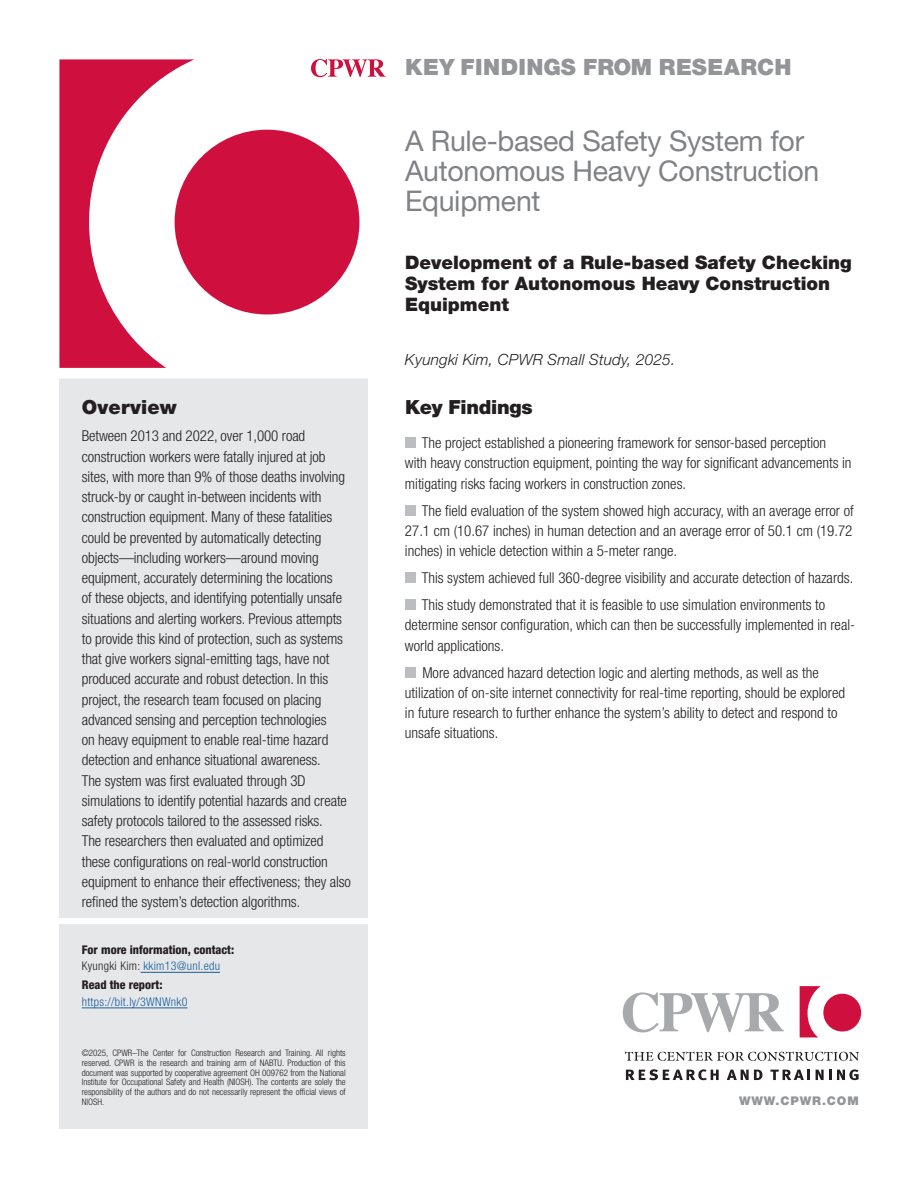
<style>
.page{position:relative;width:918px;height:1188px;background:#fff}
.page>*{position:absolute;margin:0;border:0;box-sizing:border-box;transform-origin:0 0}
._1__Description_Title{font:28.5px/30px "Helvetica Neue LT Std";letter-spacing:-.01em;color:#808285}
.t1{font:900 22.5px "Helvetica Neue LT Std";letter-spacing:.025em;color:#939598}
._6__Key_Findings_Heading{font:900 19.5px "Helvetica Neue LT Std";letter-spacing:-.015em;color:#231f20}
._4__Overview_Heading{font:900 19.5px "Helvetica Neue LT Std";letter-spacing:.01em;color:#231f20}
._2__Title_of_Research{font:900 18.6px/21px "Helvetica Neue LT Std";color:#231f20}
._3__Author_s_line{font:italic 300 15.45px "Helvetica Neue LT Std";letter-spacing:.01em;color:#231f20}
._5__Overview_Body{font:300 condensed 15px/20.2px "Helvetica Neue LT Std";letter-spacing:-.005em;color:#231f20}
._7__Key_Findings_Body2{font:300 condensed 15px/20.2px "Helvetica Neue LT Std";color:#231f20}
._10__Copyright_text{font:800 condensed 12px/16.5px "Helvetica Neue LT Std";color:#231f20}
._10__Copyright_text-2{font:300 condensed 12px/16.5px "Helvetica Neue LT Std";letter-spacing:.025em;color:#175d9e}
.t2{font:900 12px "Helvetica Neue LT Std";letter-spacing:.075em;color:#939598}
._10__Copyright_text-3{font:300 condensed 9px/9.8px "Helvetica Neue LT Std";color:#231f20;text-align:justify}
.s1{font-weight:300}
.s2{font-weight:300;color:#175d9e}
.s3{font-weight:800;color:#231f20}
</style>
<div class="page">
<svg style="left:59px;top:59px;width:135px;height:309px"></svg>
<div style="left:175px;top:130px;width:184px;height:184px;background:#cf0f3d;border-radius:50%"></div>
<div style="left:59px;top:373px;width:309px;height:756px;background:#e6e7e9"></div>
<div style="left:47px;top:918px;width:324px;height:6px;background:#fff"></div>
<div style="left:47px;top:368px;width:324px;height:10px;background:#fff"></div>
<svg style="left:311px;top:59px;width:74px;height:18px"></svg>
<svg style="left:625px;top:1052px;width:234px;height:9px"></svg>
<svg style="left:626px;top:1069px;width:93px;height:11px"></svg>
<svg style="left:727px;top:1070px;width:35px;height:10px"></svg>
<svg style="left:770px;top:1070px;width:40px;height:10px"></svg>
<svg style="left:816px;top:1069px;width:43px;height:11px"></svg>
<svg style="left:623px;top:992px;width:161px;height:40px"></svg>
<svg style="left:800px;top:986px;width:61px;height:51px"></svg>
<div style="left:405px;top:438px;width:10px;height:10px;background:#bcbdc0"></div>
<div style="left:405px;top:505px;width:10px;height:11px;background:#bcbdc0"></div>
<div style="left:405px;top:573px;width:10px;height:10px;background:#bcbdc0"></div>
<div style="left:405px;top:600px;width:10px;height:10px;background:#bcbdc0"></div>
<div style="left:405px;top:667px;width:10px;height:11px;background:#bcbdc0"></div>
<hr style="left:141px;top:972px;width:79px;height:1px;background:#175d9e">
<hr style="left:82px;top:1008px;width:106px;height:1px;background:#175d9e">
<p class="_4__Overview_Heading" style="left:82px;top:396px;width:97px">Overview</p>
<p class="_5__Overview_Body" style="left:82px;top:426px;width:271px">Between 2013 and 2022, over 1,000 road construction workers were fatally injured at job sites, with more than 9% of those deaths involving struck-by or caught in-between incidents with construction equipment. Many of these fatalities could be prevented by automatically detecting objects—including workers—around moving equipment, accurately determining the locations<br>of these objects, and identifying potentially unsafe situations and alerting workers. Previous attempts to provide this kind of protection, such as systems that give workers signal-emitting tags, have not produced accurate and robust detection. In this project, the research team focused on placing advanced sensing and perception technologies<br>on heavy equipment to enable real-time hazard detection and enhance situational awareness.<br>The system was first evaluated through 3D simulations to identify potential hazards and create safety protocols tailored to the assessed risks.<br>The researchers then evaluated and optimized these configurations on real-world construction equipment to enhance their effectiveness; they also refined the system’s detection algorithms.</p>
<p class="_10__Copyright_text" style="left:82px;top:941px;width:154px">For more information, contact:<br><span class="s1">Kyungki Kim:</span> <span class="s2">kkim13@unl.edu</span></p>
<p class="_10__Copyright_text-2" style="left:82px;top:976px;width:107px"><span class="s3">Read the report: </span>https://bit.ly/3WNWnk0</p>
<p class="_10__Copyright_text-3" style="left:82px;top:1048px;width:265px">©2025, CPWR–The Center for Construction Research and Training. All rights reserved. CPWR is the research and training arm of NABTU. Production of this document was supported by cooperative agreement OH 009762 from the National Institute for Occupational Safety and Health (NIOSH). The contents are solely the responsibility of the authors and do not necessarily represent the official views of NIOSH.</p>
<h2 class="t1" style="left:405px;top:54px;width:388px">KEY FINDINGS FROM RESEARCH</h2>
<p class="_1__Description_Title" style="left:405px;top:125px;width:416px">A Rule-based Safety System for<br>Autonomous Heavy Construction<br>Equipment</p>
<p class="_2__Title_of_Research" style="left:405px;top:252px;width:448px">Development of a Rule-based Safety Checking<br>System for Autonomous Heavy Construction<br>Equipment</p>
<p class="_3__Author_s_line" style="left:405px;top:351px;width:272px">Kyungki Kim, CPWR Small Study, 2025.</p>
<p class="_6__Key_Findings_Heading" style="left:405px;top:396px;width:129px">Key Findings</p>
<p class="_7__Key_Findings_Body2" style="left:405px;top:432px;width:448px;text-indent:17px">The project established a pioneering framework for sensor-based perception with heavy construction equipment, pointing the way for significant advancements in mitigating risks facing workers in construction zones.</p>
<p class="_7__Key_Findings_Body2" style="left:405px;top:500px;width:450px;text-align:justify;text-indent:17px">The field evaluation of the system showed high accuracy, with an average error of 27.1 cm (10.67 inches) in human detection and an average error of 50.1 cm (19.72 inches) in vehicle detection within a 5-meter range.</p>
<p class="_7__Key_Findings_Body2" style="left:422px;top:567px;width:433px">This system achieved full 360-degree visibility and accurate detection of hazards.</p>
<p class="_7__Key_Findings_Body2" style="left:405px;top:594px;width:452px;text-indent:17px">This study demonstrated that it is feasible to use simulation environments to determine sensor configuration, which can then be successfully implemented in real&shy;world applications.</p>
<p class="_7__Key_Findings_Body2" style="left:405px;top:662px;width:442px;text-indent:17px">More advanced hazard detection logic and alerting methods, as well as the utilization of on-site internet connectivity for real-time reporting, should be explored in future research to further enhance the system’s ability to detect and respond to unsafe situations.</p>
<p class="t2" style="left:739px;top:1094px;width:121px">WWW.CPWR.COM</p>
</div>
